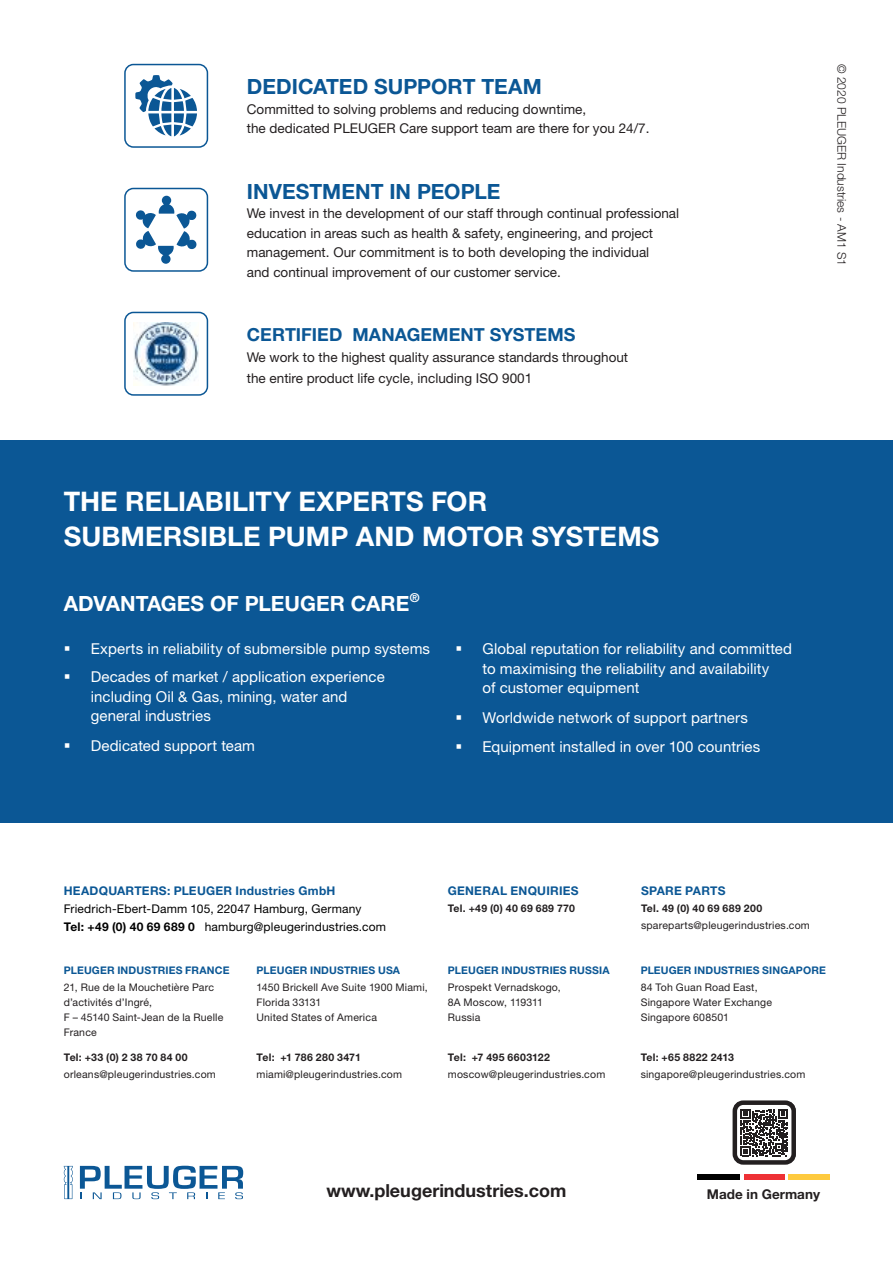
<style>
.page{position:relative;width:893px;height:1263px;background:#fff}
.page>*{position:absolute;margin:0;border:0;box-sizing:border-box;transform-origin:0 0}
.t1{font:700 27px/34.5px "Helvetica Neue LT";color:#fff}
.t2{font:700 21px "Helvetica Neue LT";color:#0b5795}
.t3{font:700 21px "Helvetica Neue LT";color:#fff}
.t4{font:700 18px "Helvetica Neue LT";letter-spacing:.005em;color:#0b5795}
.t5{font:700 18px "Helvetica Neue LT";color:#231f20}
.t6{font:15px/19.5px "Helvetica Neue LT";letter-spacing:.005em;color:#fff}
.t7{font:13.5px/19.5px "Helvetica Neue LT";color:#231f20}
.t8{font:700 13.5px "Helvetica Neue LT";color:#231f20}
.t9{font:12px/18px "Helvetica Neue LT";letter-spacing:.015em;color:#000}
.t10{font:300 12px "Helvetica Neue LT";color:#231f20}
.Country{font:700 12px "Helvetica Neue LT";letter-spacing:.02em;color:#0b5795}
.Postal{font:10.5px/15px "Helvetica Neue LT";letter-spacing:.02em;color:#231f20}
.email{font:10.5px "Helvetica Neue LT";letter-spacing:.02em;color:#231f20}
.tel{font:700 10.5px "Helvetica Neue LT";letter-spacing:.035em;color:#231f20}
.Country_Co_Name{font:700 10.5px "Helvetica Neue LT";letter-spacing:.015em;color:#0b5795}
.Country_Co_Name-2{font:10.5px "Helvetica Neue LT";letter-spacing:.02em;color:#231f20}
.s1{font-weight:700;color:#0b5795}
.s2{font-weight:700}
</style>
<div class="page">
<div style="left:0;top:440px;width:893px;height:383px;background:#0b5795"></div>
<div style="left:698px;top:1174px;width:42px;height:5px;background:#000"></div>
<div style="left:744px;top:1174px;width:41px;height:5px;background:#ee3135"></div>
<div style="left:788px;top:1174px;width:41px;height:5px;background:#feca3e"></div>
<svg style="left:80px;top:1166px;width:163px;height:33px"></svg>
<svg style="left:64px;top:1166px;width:9px;height:33px"></svg>
<svg style="left:740px;top:1109px;width:48px;height:48px"></svg>
<div style="left:733px;top:1100px;width:63px;height:65px;border:4px solid #231f20;border-radius:9px"></div>
<svg style="left:135px;top:75px;width:62px;height:61px"></svg>
<div style="left:124px;top:64px;width:84px;height:84px;border:2px solid #0b5795;border-radius:9px"></div>
<svg style="left:135px;top:196px;width:62px;height:68px"></svg>
<div style="left:124px;top:188px;width:84px;height:84px;border:2px solid #0b5795;border-radius:9px"></div>
<div style="left:124px;top:312px;width:84px;height:84px;border:2px solid #0b5795;border-radius:9px"></div>
<img style="left:134px;top:322px;width:65px;height:63px">
<p class="t2" style="left:247px;top:74px;width:296px">DEDICATED SUPPORT TEAM</p>
<p class="t7" style="left:247px;top:99px;width:404px">Committed to solving problems and reducing downtime,<br>the dedicated PLEUGER Care support team are there for you 24/7.</p>
<p class="t2" style="left:247px;top:178px;width:255px">INVESTMENT IN PEOPLE</p>
<p class="t7" style="left:247px;top:204px;width:434px">We invest in the development of our staff through continual professional education in areas such as health &amp; safety, engineering, and project management. Our commitment is to both developing the individual<br>and continual improvement of our customer service.</p>
<p class="t4" style="left:247px;top:323px;width:330px">CERTIFIED MANAGEMENT SYSTEMS</p>
<p class="t7" style="left:247px;top:346px;width:383px;line-height:21px">We work to the highest quality assurance standards throughout the entire product life cycle, including ISO 9001</p>
<p class="t1" style="left:64px;top:484px;width:597px">THE RELIABILITY EXPERTS FOR<br>SUBMERSIBLE PUMP AND MOTOR SYSTEMS</p>
<p class="t3" style="left:64px;top:590px;width:357px">ADVANTAGES OF PLEUGER CARE<sup>®</sup></p>
<p class="t6" style="left:91px;top:639px;width:341px">Experts in reliability of submersible pump systems</p>
<p class="t6" style="left:91px;top:667px;width:296px">Decades of market / application experience including Oil &amp; Gas, mining, water and general industries</p>
<p class="t6" style="left:91px;top:735px;width:166px">Dedicated support team</p>
<p class="t6" style="left:482px;top:639px;width:311px">Global reputation for reliability and committed to maximising the reliability and availability<br>of customer equipment</p>
<p class="t6" style="left:482px;top:707px;width:267px">Worldwide network of support partners</p>
<p class="t6" style="left:482px;top:737px;width:279px">Equipment installed in over 100 countries</p>
<p class="t10" style="left:849px;top:64px;width:204px;rotate:90deg">© 2020 PLEUGER Industries - AM1 S1</p>
<p class="t9" style="left:64px;top:882px;width:299px"><span class="s1">HEADQUARTERS: PLEUGER Industries GmbH<br></span>Friedrich-Ebert-Damm 105, 22047 Hamburg, Germany</p>
<p class="t9" style="left:64px;top:918px;width:324px"><span class="s2">Tel: +49 (0) 40 69 689 0</span> hamburg@pleugerindustries.com</p>
<p class="Country_Co_Name" style="left:64px;top:963px;width:167px">PLEUGER INDUSTRIES FRANCE</p>
<p class="Postal" style="left:64px;top:979px;width:161px">21, Rue de la Mouchetière Parc d’activités d’Ingré,<br>F – 45140 Saint-Jean de la Ruelle</p>
<p class="Postal" style="left:64px;top:1024px;width:35px">France</p>
<p class="tel" style="left:64px;top:1050px;width:125px">Tel: +33 (0) 2 38 70 84 00</p>
<p class="email" style="left:64px;top:1067px;width:154px">orleans@pleugerindustries.com</p>
<p class="Country_Co_Name" style="left:257px;top:963px;width:145px">PLEUGER INDUSTRIES USA</p>
<p class="Postal" style="left:257px;top:979px;width:173px">1450 Brickell Ave Suite 1900 Miami,</p>
<p class="Postal" style="left:257px;top:994px;width:66px">Florida 33131</p>
<p class="Postal" style="left:257px;top:1009px;width:122px">United States of America</p>
<p class="tel" style="left:257px;top:1050px;width:106px">Tel: +1 786 280 3471</p>
<p class="email" style="left:257px;top:1067px;width:147px">miami@pleugerindustries.com</p>
<p class="Country" style="left:448px;top:884px;width:132px">GENERAL ENQUIRIES</p>
<p class="tel" style="left:448px;top:902px;width:129px">Tel. +49 (0) 40 69 689 770</p>
<p class="Country_Co_Name" style="left:448px;top:963px;width:163px">PLEUGER INDUSTRIES RUSSIA</p>
<p class="Postal" style="left:448px;top:979px;width:114px">Prospekt Vernadskogo,</p>
<p class="Postal" style="left:448px;top:994px;width:97px">8A Moscow, 119311</p>
<p class="Postal" style="left:448px;top:1009px;width:34px">Russia</p>
<p class="tel" style="left:448px;top:1050px;width:103px">Tel: +7 495 6603122</p>
<p class="email" style="left:448px;top:1067px;width:159px">moscow@pleugerindustries.com</p>
<p class="Country" style="left:641px;top:883px;width:86px">SPARE PARTS</p>
<p class="tel" style="left:641px;top:901px;width:123px">Tel. 49 (0) 40 69 689 200</p>
<p class="email" style="left:641px;top:919px;width:170px">spareparts@pleugerindustries.com</p>
<p class="Country_Co_Name" style="left:641px;top:963px;width:187px">PLEUGER INDUSTRIES SINGAPORE</p>
<p class="Country_Co_Name-2" style="left:641px;top:981px;width:118px">84 Toh Guan Road East,</p>
<p class="Postal" style="left:641px;top:994px;width:133px">Singapore Water Exchange</p>
<p class="Postal" style="left:641px;top:1009px;width:90px">Singapore 608501</p>
<p class="tel" style="left:641px;top:1050px;width:95px">Tel: +65 8822 2413</p>
<p class="email" style="left:641px;top:1067px;width:166px">singapore@pleugerindustries.com</p>
<p class="t5" style="left:326px;top:1179px;width:242px">www.pleugerindustries.com</p>
<p class="t8" style="left:707px;top:1186px;width:114px">Made in Germany</p>
</div>
